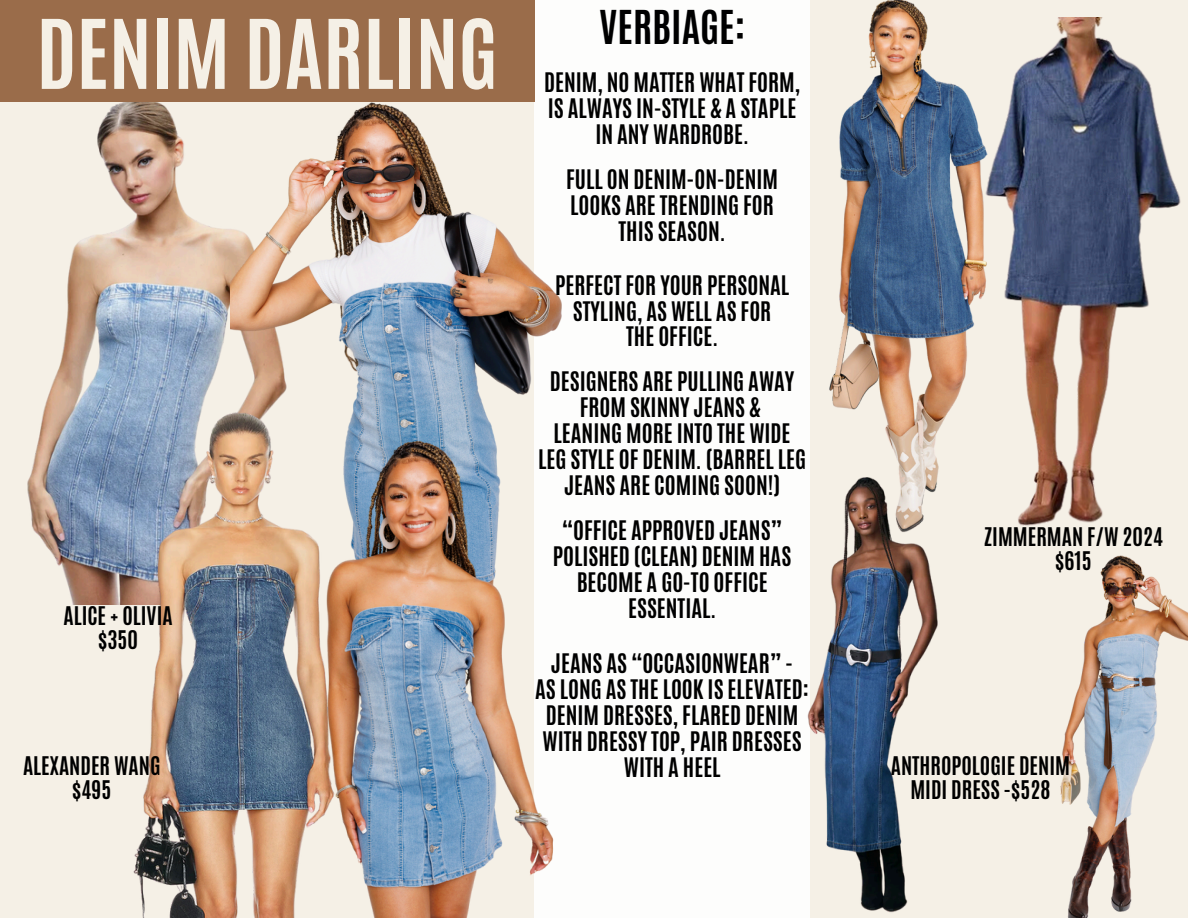
<style>
.page{position:relative;width:1188px;height:918px;background:#f5f0e6}
.page>*{position:absolute;margin:0;border:0;box-sizing:border-box;transform-origin:0 0}
.t1{font:700 81.45px "Antonio";color:#f5f0e6}
.t2{font:700 39px "Antonio";color:#000}
.t3{font:700 22.5px "Antonio";color:#000}
.t4{font:700 21.45px "Antonio";color:#000}
</style>
<div class="page">
<div style="left:535px;top:0;width:275px;height:918px;background:#fff"></div>
<img style="left:1110px;top:42px;width:71px;height:305px">
<img style="left:27px;top:102px;width:203px;height:503px">
<img style="left:829px;top:0;width:281px;height:526px">
<img style="left:230px;top:102px;width:332px;height:334px">
<img style="left:378px;top:436px;width:176px;height:482px">
<img style="left:117px;top:404px;width:261px;height:514px">
<img style="left:807px;top:474px;width:214px;height:439px">
<img style="left:987px;top:534px;width:201px;height:384px">
<div style="left:0;top:0;width:535px;height:102px;background:#9a6c4a"></div>
<p class="t1" style="left:37px;top:-4px;width:463px">DENIM DARLING</p>
<p class="t4" style="left:64px;top:601px;width:111px">ALICE + OLIVIA</p>
<p class="t4" style="left:98px;top:625px;width:42px">$350</p>
<p class="t4" style="left:23px;top:751px;width:139px">ALEXANDER WANG</p>
<p class="t4" style="left:72px;top:775px;width:41px">$495</p>
<p class="t2" style="left:599px;top:-1px;width:148px">VERBIAGE:</p>
<p class="t3" style="left:544px;top:67px;width:258px">DENIM, NO MATTER WHAT FORM,</p>
<p class="t3" style="left:548px;top:93px;width:250px">IS ALWAYS IN-STYLE &amp; A STAPLE</p>
<p class="t3" style="left:595px;top:118px;width:155px">IN ANY WARDROBE.</p>
<p class="t3" style="left:566px;top:163px;width:213px">FULL ON DENIM-ON-DENIM</p>
<p class="t3" style="left:570px;top:189px;width:205px">LOOKS ARE TRENDING FOR</p>
<p class="t3" style="left:619px;top:215px;width:109px">THIS SEASON.</p>
<p class="t3" style="left:555px;top:269px;width:235px">PERFECT FOR YOUR PERSONAL</p>
<p class="t3" style="left:573px;top:295px;width:200px">STYLING, AS WELL AS FOR</p>
<p class="t3" style="left:626px;top:321px;width:93px">THE OFFICE.</p>
<p class="t3" style="left:550px;top:366px;width:246px">DESIGNERS ARE PULLING AWAY</p>
<p class="t3" style="left:580px;top:392px;width:182px">FROM SKINNY JEANS &amp;</p>
<p class="t3" style="left:554px;top:417px;width:238px">LEANING MORE INTO THE WIDE</p>
<p class="t3" style="left:538px;top:443px;width:269px">LEG STYLE OF DENIM. (BARREL LEG</p>
<p class="t3" style="left:564px;top:469px;width:218px">JEANS ARE COMING SOON!)</p>
<p class="t3" style="left:562px;top:514px;width:222px">“OFFICE APPROVED JEANS”</p>
<p class="t3" style="left:553px;top:540px;width:240px">POLISHED (CLEAN) DENIM HAS</p>
<p class="t3" style="left:577px;top:566px;width:192px">BECOME A GO-TO OFFICE</p>
<p class="t3" style="left:628px;top:592px;width:90px">ESSENTIAL.</p>
<p class="t3" style="left:551px;top:647px;width:244px">JEANS AS “OCCASIONWEAR” -</p>
<p class="t3" style="left:535px;top:673px;width:275px">AS LONG AS THE LOOK IS ELEVATED:</p>
<p class="t3" style="left:546px;top:699px;width:254px">DENIM DRESSES, FLARED DENIM</p>
<p class="t3" style="left:542px;top:725px;width:261px">WITH DRESSY TOP, PAIR DRESSES</p>
<p class="t3" style="left:624px;top:751px;width:98px">WITH A HEEL</p>
<p class="t4" style="left:891px;top:751px;width:181px">ANTHROPOLOGIE DENIM</p>
<p class="t4" style="left:910px;top:775px;width:141px">MIDI DRESS -$528</p>
<p class="t4" style="left:984px;top:522px;width:181px">ZIMMERMAN F/W 2024</p>
<p class="t4" style="left:1055px;top:546px;width:38px">$615</p>
</div>
